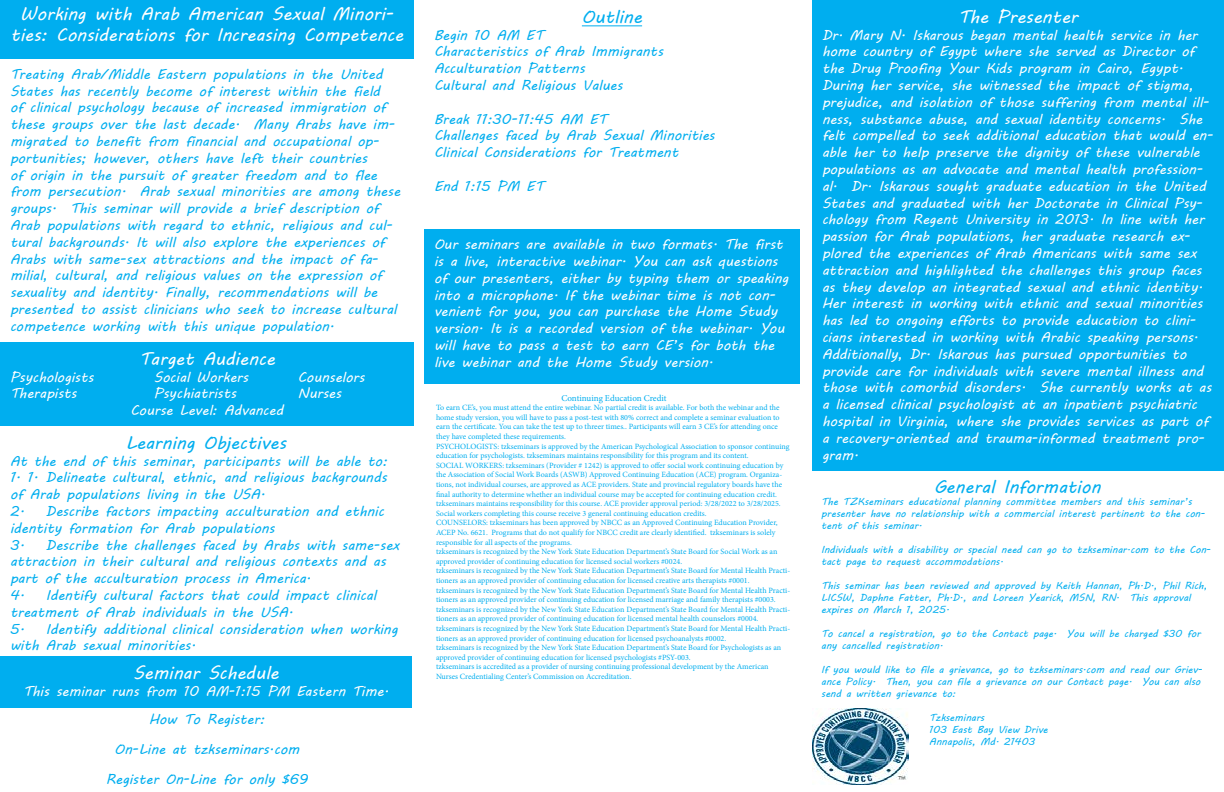
<style>
.page{position:relative;width:1224px;height:792px;background:#fff}
.page>*{position:absolute;margin:0;border:0;box-sizing:border-box;transform-origin:0 0}
.t1{font:18px/21.6px "MV Boli";color:#fff;text-align:center}
.t2{font:18px "MV Boli";color:#00aeef}
.t3{font:14px/16.8px "MV Boli";color:#fff}
.t4{font:14px/16.8px "MV Boli";color:#00aeef}
.t5{font:10px/12px "MV Boli";color:#00aeef}
.t6{font:9px "Minion Pro";color:#00aeef}
.t7{font:8px/9.6px "Minion Pro";color:#00aeef}
</style>
<div class="page">
<div style="left:0;top:0;width:414px;height:59px;background:#00aeef"></div>
<div style="left:0;top:342px;width:414px;height:84px;background:#00aeef"></div>
<div style="left:0;top:656px;width:412px;height:52px;background:#00aeef"></div>
<hr style="left:582px;top:25px;width:60px;height:1px;background:#00aeef">
<div style="left:812px;top:0;width:412px;height:470px;background:#00aeef"></div>
<div style="left:424px;top:229px;width:376px;height:155px;background:#00aeef"></div>
<img style="left:812px;top:708px;width:96px;height:76px">
<h1 class="t1" style="left:11px;top:3px;width:394px">Working with Arab American Sexual Minori&shy;ties: Considerations for Increasing Competence</h1>
<p class="t4" style="left:10px;top:65px;width:392px">Treating Arab/Middle Eastern populations in the United States has recently become of interest within the field<br>of clinical psychology because of increased immigration of these groups over the last decade. Many Arabs have im&shy;migrated to benefit from financial and occupational op&shy;portunities; however, others have left their countries<br>of origin in the pursuit of greater freedom and to flee from persecution. Arab sexual minorities are among these groups. This seminar will provide a brief description of Arab populations with regard to ethnic, religious and cul&shy;tural backgrounds. It will also explore the experiences of Arabs with same-sex attractions and the impact of fa&shy;milial, cultural, and religious values on the expression of sexuality and identity. Finally, recommendations will be presented to assist clinicians who seek to increase cultural competence working with this unique population.</p>
<h1 class="t1" style="left:139px;top:348px;width:137px">Target Audience</h1>
<h2 class="t3" style="left:10px;top:368px;width:85px">Psychologists</h2>
<h2 class="t3" style="left:154px;top:368px;width:96px">Social Workers</h2>
<h2 class="t3" style="left:298px;top:368px;width:68px">Counselors</h2>
<h2 class="t3" style="left:10px;top:385px;width:68px">Therapists</h2>
<h2 class="t3" style="left:154px;top:385px;width:84px">Psychiatrists</h2>
<h2 class="t3" style="left:298px;top:385px;width:45px">Nurses</h2>
<h2 class="t3" style="left:131px;top:402px;width:154px">Course Level: Advanced</h2>
<h1 class="t2" style="left:126px;top:430px;width:162px">Learning Objectives</h1>
<h2 class="t4" style="left:10px;top:452px;width:379px">At the end of this seminar, participants will be able to:</h2>
<h2 class="t4" style="left:10px;top:469px;width:378px">1. 1. Delineate cultural, ethnic, and religious backgrounds of Arab populations living in the USA.</h2>
<h2 class="t4" style="left:10px;top:503px;width:376px">2. Describe factors impacting acculturation and ethnic identity formation for Arab populations</h2>
<h2 class="t4" style="left:10px;top:536px;width:391px">3. Describe the challenges faced by Arabs with same-sex attraction in their cultural and religious contexts and as part of the acculturation process in America.</h2>
<h2 class="t4" style="left:10px;top:587px;width:368px">4. Identify cultural factors that could impact clinical treatment of Arab individuals in the USA.</h2>
<h2 class="t4" style="left:10px;top:620px;width:389px">5. Identify additional clinical consideration when working with Arab sexual minorities.</h2>
<h1 class="t1" style="left:133px;top:662px;width:147px">Seminar Schedule</h1>
<h2 class="t3" style="left:23px;top:683px;width:367px">This seminar runs from 10 AM-1:15 PM Eastern Time.</h2>
<h2 class="t4" style="left:106px;top:704px;width:204px;line-height:30px;text-align:center">How To Register:<br>On-Line at tzkseminars.com<br>Register On-Line for only $69</h2>
<h1 class="t2" style="left:582px;top:4px;width:62px">Outline</h1>
<h2 class="t4" style="left:434px;top:26px;width:231px">Begin 10 AM ET<br>Characteristics of Arab Immigrants<br>Acculturation Patterns<br>Cultural and Religious Values</h2>
<h2 class="t4" style="left:434px;top:110px;width:282px">Break 11:30-11:45 AM ET<br>Challenges faced by Arab Sexual Minorities<br>Clinical Considerations for Treatment</h2>
<h2 class="t4" style="left:434px;top:177px;width:111px">End 1:15 PM ET</h2>
<p class="t3" style="left:434px;top:236px;width:356px">Our seminars are available in two formats. The first is a live, interactive webinar. You can ask questions of our presenters, either by typing them or speaking into a microphone. If the webinar time is not con&shy;venient for you, you can purchase the Home Study version. It is a recorded version of the webinar. You will have to pass a test to earn CE’s for both the live webinar and the Home Study version.</p>
<p class="t6" style="left:561px;top:392px;width:107px">Continuing Education Credit</p>
<p class="t7" style="left:436px;top:403px;width:356px">To earn CE’s, you must attend the entire webinar. No partial credit is available. For both the webinar and the home study version, you will have to pass a post-test with 80% correct and complete a seminar evaluation to earn the certificate. You can take the test up to threer times.. Participants will earn 3 CE’s for attending once they have completed these requirements.<br>PSYCHOLOGISTS: tzkseminars is approved by the American Psychological Association to sponsor continuing education for psychologists. tzkseminars maintains responsibility for this program and its content.<br>SOCIAL WORKERS: tzkseminars (Provider # 1242) is approved to offer social work continuing education by the Association of Social Work Boards (ASWB) Approved Continuing Education (ACE) program. Organiza&shy;tions, not individual courses, are approved as ACE providers. State and provincial regulatory boards have the final authority to determine whether an individual course may be accepted for continuing education credit. tzkseminars maintains responsibility for this course. ACE provider approval period: 3/28/2022 to 3/28/2025.<br>Social workers completing this course receive 3 general continuing education credits.<br>COUNSELORS: tzkseminars has been approved by NBCC as an Approved Continuing Education Provider, ACEP No. 6621. Programs that do not qualify for NBCC credit are clearly identified. tzkseminars is solely responsible for all aspects of the programs.<br>tzkseminars is recognized by the New York State Education Department’s State Board for Social Work as an approved provider of continuing education for licensed social workers #0024.<br>tzkseminars is recognized by the New York State Education Department’s State Board for Mental Health Practi&shy;tioners as an approved provider of continuing education for licensed creative arts therapists #0001.<br>tzkseminars is recognized by the New York State Education Department’s State Board for Mental Health Practi&shy;tioners as an approved provider of continuing education for licensed marriage and family therapists #0003. tzkseminars is recognized by the New York State Education Department’s State Board for Mental Health Practi&shy;tioners as an approved provider of continuing education for licensed mental health counselors #0004. tzkseminars is recognized by the New York State Education Department’s State Board for Mental Health Practi&shy;tioners as an approved provider of continuing education for licensed psychoanalysts #0002.<br>tzkseminars is recognized by the New York State Education Department’s State Board for Psychologists as an approved provider of continuing education for licensed psychologists #PSY-003.<br>tzkseminars is accredited as a provider of nursing continuing professional development by the American Nurses Credentialing Center’s Commission on Accreditation.</p>
<h1 class="t1" style="left:958px;top:6px;width:121px">The Presenter</h1>
<p class="t3" style="left:822px;top:26px;width:393px">Dr. Mary N. Iskarous began mental health service in her home country of Egypt where she served as Director of the Drug Proofing Your Kids program in Cairo, Egypt.<br>During her service, she witnessed the impact of stigma, prejudice, and isolation of those suffering from mental ill&shy;ness, substance abuse, and sexual identity concerns. She felt compelled to seek additional education that would en&shy;able her to help preserve the dignity of these vulnerable populations as an advocate and mental health profession&shy;al. Dr. Iskarous sought graduate education in the United States and graduated with her Doctorate in Clinical Psy&shy;chology from Regent University in 2013. In line with her passion for Arab populations, her graduate research ex&shy;plored the experiences of Arab Americans with same sex attraction and highlighted the challenges this group faces as they develop an integrated sexual and ethnic identity.<br>Her interest in working with ethnic and sexual minorities has led to ongoing efforts to provide education to clini&shy;cians interested in working with Arabic speaking persons.<br>Additionally, Dr. Iskarous has pursued opportunities to provide care for individuals with severe mental illness and those with comorbid disorders. She currently works at as a licensed clinical psychologist at an inpatient psychiatric hospital in Virginia, where she provides services as part of a recovery-oriented and trauma-informed treatment pro&shy;gram.</p>
<h1 class="t2" style="left:934px;top:475px;width:168px">General Information</h1>
<p class="t5" style="left:821px;top:496px;width:385px">The TZKseminars educational planning committee members and this seminar’s presenter have no relationship with a commercial interest pertinent to the con&shy;tent of this seminar.</p>
<p class="t5" style="left:821px;top:544px;width:391px">Individuals with a disability or special need can go to tzkseminar.com to the Con&shy;tact page to request accommodations.</p>
<p class="t5" style="left:821px;top:580px;width:388px">This seminar has been reviewed and approved by Keith Hannan, Ph.D., Phil Rich,<br>LICSW, Daphne Fatter, Ph.D., and Loreen Yearick, MSN, RN. This approval expires on March 1, 2025.</p>
<p class="t5" style="left:821px;top:628px;width:381px">To cancel a registration, go to the Contact page. You will be charged $30 for any cancelled registration.</p>
<p class="t5" style="left:821px;top:664px;width:383px">If you would like to file a grievance, go to tzkseminars.com and read our Griev&shy;ance Policy. Then, you can file a grievance on our Contact page. You can also send a written grievance to:</p>
<p class="t5" style="left:929px;top:712px;width:120px">Tzkseminars<br>103 East Bay View Drive<br>Annapolis, Md. 21403</p>
</div>
